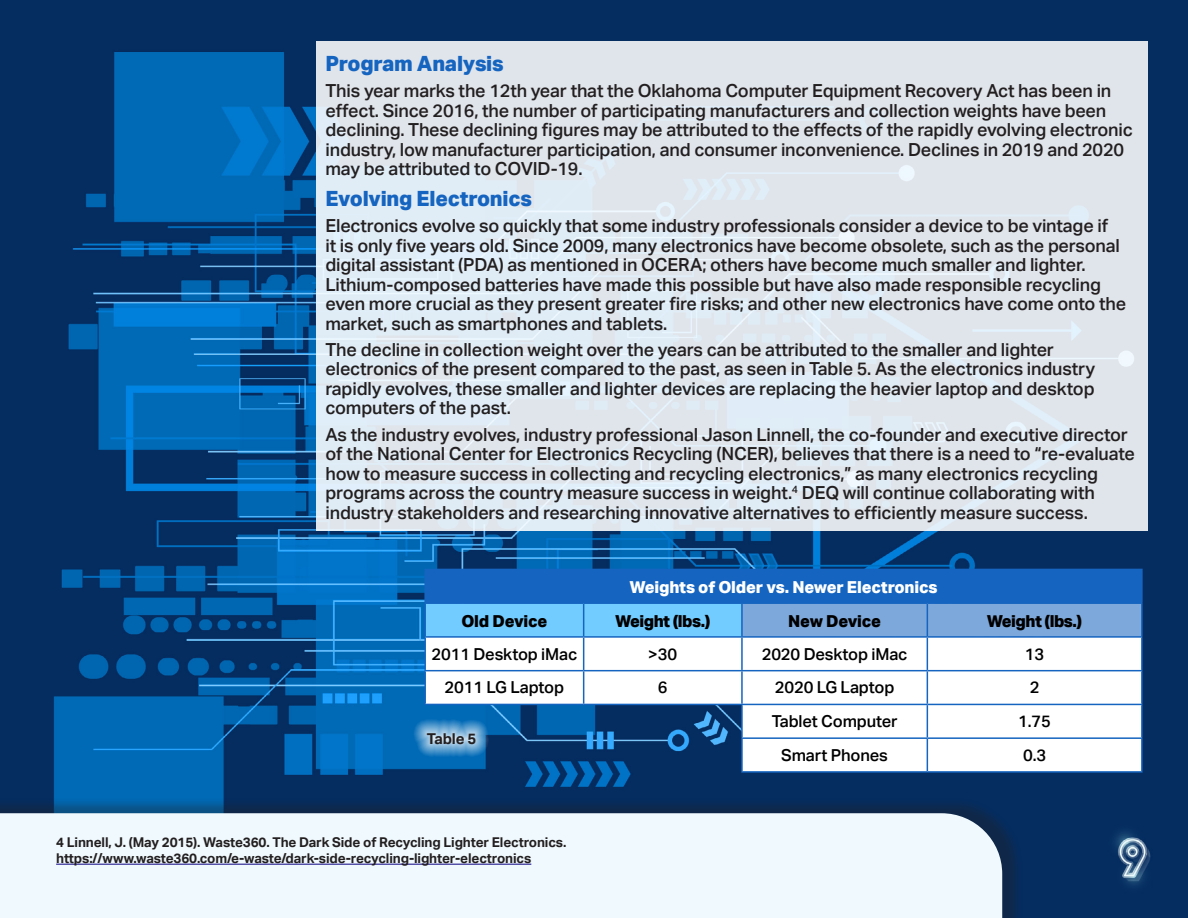
<style>
.page{position:relative;width:1188px;height:918px;background:#fff}
.page>*{position:absolute;margin:0;border:0;box-sizing:border-box;transform-origin:0 0}
.Subhead{font:800 21px "Aktiv Grotesk";letter-spacing:-.01em;color:#1564c0}
.t1{font:500 18px/19.5px "Aktiv Grotesk";letter-spacing:-.01em;color:#231f20}
.t2{font:500 16.5px "Aktiv Grotesk";letter-spacing:-.01em;color:#000}
.t3{font:800 16.5px "Aktiv Grotesk";letter-spacing:-.03em;color:#000}
.t4{font:800 16.5px "Aktiv Grotesk";letter-spacing:-.015em;color:#fff}
.t5{font:700 15px "Aktiv Grotesk";letter-spacing:-.01em;color:#231f20}
.t6{font:700 13.5px/16.2px "Aktiv Grotesk";letter-spacing:-.01em;color:#231f20}
</style>
<div class="page">
<img style="left:0;top:0;width:1188px;height:918px">
<div style="left:0;top:797px;width:1023px;height:121px;background:#231f20;opacity:.35"></div>
<div style="left:0;top:813px;width:1002px;height:105px;background:#f0f9fd"></div>
<div style="left:316px;top:42px;width:832px;height:489px;background:linear-gradient(to right,#e1ebf3,#e0e5eb)"></div>
<svg style="left:413px;top:719px;width:12px;height:38px"></svg>
<div style="left:425px;top:569px;width:717px;height:34px;background:#1564c0"></div>
<svg style="left:426px;top:604px;width:715px;height:32px;background:#77b7eb"></svg>
<svg style="left:425px;top:638px;width:716px;height:134px"></svg>
<hr style="left:424px;top:569px;width:160px;height:1px;background:#1564c0">
<hr style="left:424px;top:570px;width:2px;height:32px;background:#1564c0">
<hr style="left:927px;top:569px;width:216px;height:1px;background:#1564c0">
<hr style="left:1141px;top:570px;width:2px;height:32px;background:#1564c0">
<hr style="left:424px;top:604px;width:2px;height:32px;background:#1564c0">
<hr style="left:583px;top:604px;width:1px;height:32px;background:#1564c0">
<hr style="left:741px;top:604px;width:2px;height:32px;background:#1564c0">
<hr style="left:927px;top:604px;width:1px;height:32px;background:#1564c0">
<hr style="left:1141px;top:604px;width:2px;height:32px;background:#1564c0">
<hr style="left:424px;top:638px;width:2px;height:32px;background:#1564c0">
<hr style="left:583px;top:638px;width:1px;height:32px;background:#1564c0">
<hr style="left:741px;top:638px;width:2px;height:32px;background:#1564c0">
<hr style="left:927px;top:638px;width:1px;height:32px;background:#1564c0">
<hr style="left:1141px;top:638px;width:2px;height:32px;background:#1564c0">
<hr style="left:424px;top:671px;width:2px;height:33px;background:#1564c0">
<hr style="left:583px;top:671px;width:1px;height:33px;background:#1564c0">
<hr style="left:741px;top:671px;width:2px;height:33px;background:#1564c0">
<hr style="left:927px;top:671px;width:1px;height:33px;background:#1564c0">
<hr style="left:1141px;top:671px;width:2px;height:33px;background:#1564c0">
<hr style="left:1141px;top:705px;width:2px;height:32px;background:#1564c0">
<hr style="left:1141px;top:739px;width:2px;height:32px;background:#1564c0">
<hr style="left:927px;top:771px;width:216px;height:2px;background:#1564c0">
<hr style="left:741px;top:705px;width:2px;height:32px;background:#1564c0">
<hr style="left:927px;top:705px;width:1px;height:32px;background:#1564c0">
<hr style="left:424px;top:670px;width:160px;height:1px;background:#1564c0">
<hr style="left:584px;top:670px;width:158px;height:1px;background:#1564c0">
<hr style="left:742px;top:670px;width:185px;height:1px;background:#1564c0">
<hr style="left:927px;top:670px;width:216px;height:1px;background:#1564c0">
<hr style="left:424px;top:704px;width:160px;height:1px;background:#1564c0">
<hr style="left:584px;top:704px;width:158px;height:1px;background:#1564c0">
<hr style="left:742px;top:704px;width:185px;height:1px;background:#1564c0">
<hr style="left:927px;top:704px;width:216px;height:1px;background:#1564c0">
<hr style="left:927px;top:737px;width:216px;height:2px;background:#1564c0">
<hr style="left:424px;top:602px;width:160px;height:2px;background:#1564c0">
<hr style="left:584px;top:602px;width:158px;height:2px;background:#1564c0">
<hr style="left:742px;top:602px;width:185px;height:2px;background:#1564c0">
<hr style="left:927px;top:602px;width:216px;height:2px;background:#1564c0">
<hr style="left:424px;top:636px;width:160px;height:2px;background:#1564c0">
<hr style="left:584px;top:636px;width:158px;height:2px;background:#1564c0">
<hr style="left:742px;top:636px;width:185px;height:2px;background:#1564c0">
<hr style="left:927px;top:636px;width:216px;height:2px;background:#1564c0">
<hr style="left:741px;top:737px;width:186px;height:2px;background:#1564c0">
<hr style="left:741px;top:739px;width:2px;height:32px;background:#1564c0">
<hr style="left:927px;top:739px;width:1px;height:32px;background:#1564c0">
<hr style="left:741px;top:771px;width:186px;height:2px;background:#1564c0">
<hr style="left:56px;top:864px;width:475px;height:1px;background:#0b0080">
<p class="Subhead" style="left:326px;top:50px;width:180px">Program Analysis</p>
<p class="t1" style="left:326px;top:81px;width:809px">This year marks the 12th year that the Oklahoma Computer Equipment Recovery Act has been in effect. Since 2016, the number of participating manufacturers and collection weights have been declining. These declining figures may be attributed to the effects of the rapidly evolving electronic industry, low manufacturer participation, and consumer inconvenience. Declines in 2019 and 2020 may be attributed to COVID-19.</p>
<p class="Subhead" style="left:326px;top:185px;width:208px">Evolving Electronics</p>
<p class="t1" style="left:326px;top:216px;width:802px">Electronics evolve so quickly that some industry professionals consider a device to be vintage if<br>it is only five years old. Since 2009, many electronics have become obsolete, such as the personal digital assistant (PDA) as mentioned in OCERA; others have become much smaller and lighter.<br>Lithium-composed batteries have made this possible but have also made responsible recycling even more crucial as they present greater fire risks; and other new electronics have come onto the market, such as smartphones and tablets.</p>
<p class="t1" style="left:326px;top:340px;width:771px">The decline in collection weight over the years can be attributed to the smaller and lighter electronics of the present compared to the past, as seen in Table 5. As the electronics industry rapidly evolves, these smaller and lighter devices are replacing the heavier laptop and desktop computers of the past.</p>
<p class="t1" style="left:326px;top:425px;width:811px">As the industry evolves, industry professional Jason Linnell, the co-founder and executive director of the National Center for Electronics Recycling (NCER), believes that there is a need to “re-evaluate how to measure success in collecting and recycling electronics,” as many electronics recycling programs across the country measure success in weight.<sup>4</sup> DEQ will continue collaborating with industry stakeholders and researching innovative alternatives to efficiently measure success.</p>
<p class="t4" style="left:630px;top:577px;width:310px">Weights of Older vs. Newer Electronics</p>
<p class="t3" style="left:461px;top:610px;width:88px">Old Device</p>
<p class="t3" style="left:615px;top:610px;width:97px">Weight (lbs.)</p>
<p class="t3" style="left:788px;top:610px;width:94px">New Device</p>
<p class="t3" style="left:987px;top:610px;width:97px">Weight (lbs.)</p>
<p class="t2" style="left:432px;top:644px;width:147px">2011 Desktop iMac</p>
<p class="t2" style="left:648px;top:644px;width:30px">&gt;30</p>
<p class="t2" style="left:762px;top:644px;width:147px">2020 Desktop iMac</p>
<p class="t2" style="left:1025px;top:644px;width:21px">13</p>
<p class="t2" style="left:445px;top:678px;width:121px">2011 LG Laptop</p>
<p class="t2" style="left:658px;top:678px;width:11px">6</p>
<p class="t2" style="left:775px;top:678px;width:121px">2020 LG Laptop</p>
<p class="t2" style="left:1030px;top:678px;width:11px">2</p>
<p class="t2" style="left:772px;top:712px;width:127px">Tablet Computer</p>
<p class="t2" style="left:1018px;top:712px;width:34px">1.75</p>
<p class="t2" style="left:781px;top:746px;width:108px">Smart Phones</p>
<p class="t2" style="left:1023px;top:746px;width:25px">0.3</p>
<p class="t5" style="left:427px;top:730px;width:51px">Table 5</p>
<p class="t6" style="left:56px;top:834px;width:512px">4 Linnell, J. (May 2015). Waste360. The Dark Side of Recycling Lighter Electronics. https://www.waste360.com/e-waste/dark-side-recycling-lighter-electronics</p>
</div>
